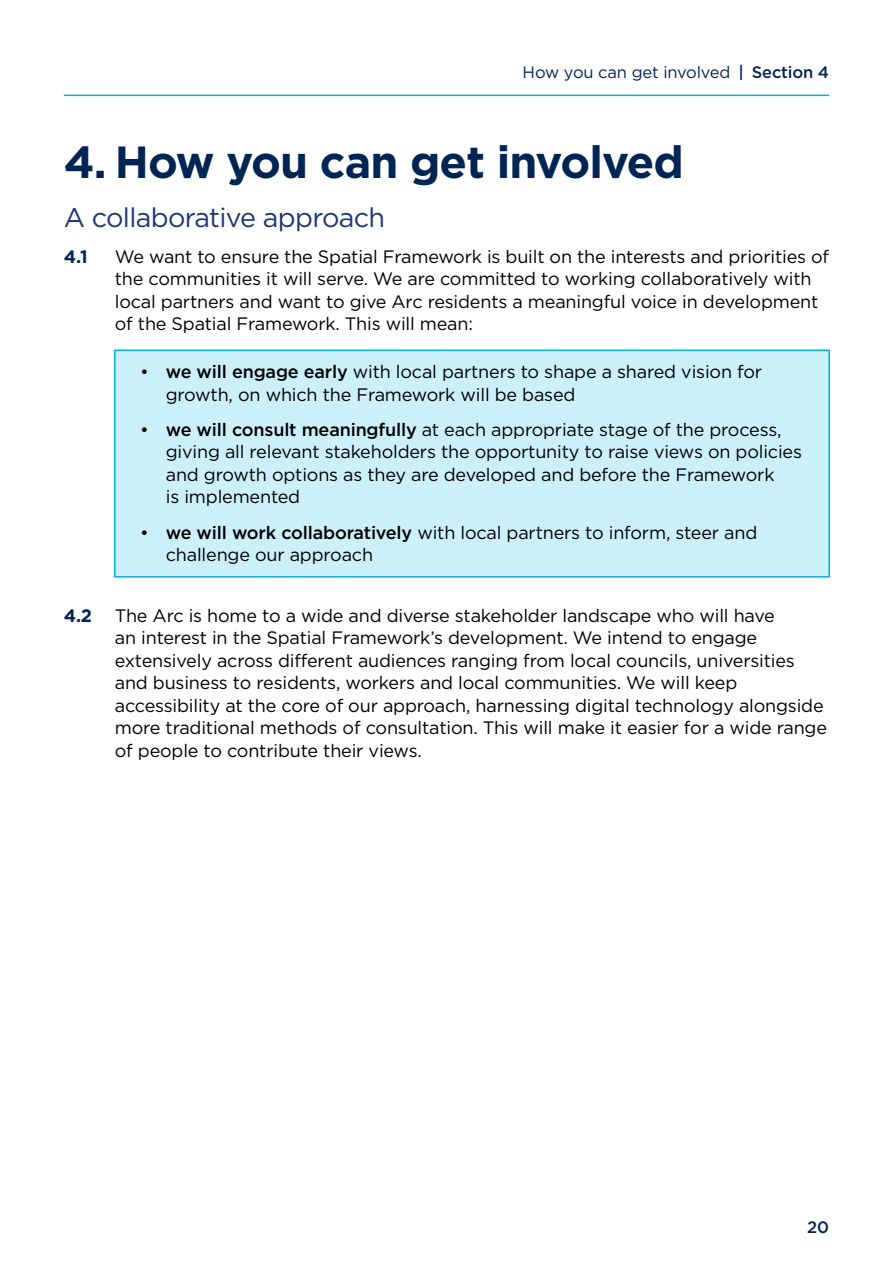
<style>
.page{position:relative;width:893px;height:1263px;background:#fff}
.page>*{position:absolute;margin:0;border:0;box-sizing:border-box;transform-origin:0 0}
.Section_headings___n{font:700 45px "Gotham";letter-spacing:-.02em;color:#002554}
.Heading_level_2{font:27px "Gotham";letter-spacing:-.025em;color:#1c3775}
.Body_text___numbered{font:18px/22.5px "Gotham";letter-spacing:-.01em;color:#000}
.Body_text___numbered-2{font:700 18px "Gotham";color:#002554}
.t1{font:16.5px "Gotham Book 7";letter-spacing:-.01em;color:#002554}
.t2{font:500 16.5px "Gotham";color:#002554}
.s1{font-family:"Gotham Medium 6"}
.s2{font-weight:500}
</style>
<div class="page">
<hr style="left:64px;top:95px;width:765px;height:1px;background:#00b2e3">
<div style="left:114px;top:350px;width:716px;height:228px;background:#ccf0f9;border:2px solid #00b2e3"></div>
<p class="t1" style="left:523px;top:63px;width:308px">How you can get involved <span class="s1">| Section 4</span></p>
<h1 class="Section_headings___n" style="left:64px;top:136px;width:622px">4. How you can get involved</h1>
<h2 class="Heading_level_2" style="left:64px;top:203px;width:323px">A collaborative approach</h2>
<p class="Body_text___numbered-2" style="left:64px;top:246px;width:25px">4.1</p>
<p class="Body_text___numbered" style="left:115px;top:245px;width:716px">We want to ensure the Spatial Framework is built on the interests and priorities of the communities it will serve. We are committed to working collaboratively with local partners and want to give Arc residents a meaningful voice in development of the Spatial Framework. This will mean:</p>
<p class="Body_text___numbered" style="left:166px;top:360px;width:598px;text-indent:-26px">• <span class="s2">we will engage early</span> with local partners to shape a shared vision for growth, on which the Framework will be based</p>
<p class="Body_text___numbered" style="left:166px;top:418px;width:638px;text-indent:-26px">• <span class="s2">we will consult meaningfully</span> at each appropriate stage of the process, giving all relevant stakeholders the opportunity to raise views on policies and growth options as they are developed and before the Framework<br>is implemented</p>
<p class="Body_text___numbered" style="left:166px;top:521px;width:593px;text-indent:-26px">• <span class="s2">we will work collaboratively</span> with local partners to inform, steer and challenge our approach</p>
<p class="Body_text___numbered-2" style="left:64px;top:605px;width:30px">4.2</p>
<p class="Body_text___numbered" style="left:115px;top:604px;width:714px">The Arc is home to a wide and diverse stakeholder landscape who will have<br>an interest in the Spatial Framework’s development. We intend to engage extensively across different audiences ranging from local councils, universities and business to residents, workers and local communities. We will keep accessibility at the core of our approach, harnessing digital technology alongside more traditional methods of consultation. This will make it easier for a wide range of people to contribute their views.</p>
<p class="t2" style="left:807px;top:1218px;width:23px">20</p>
</div>
